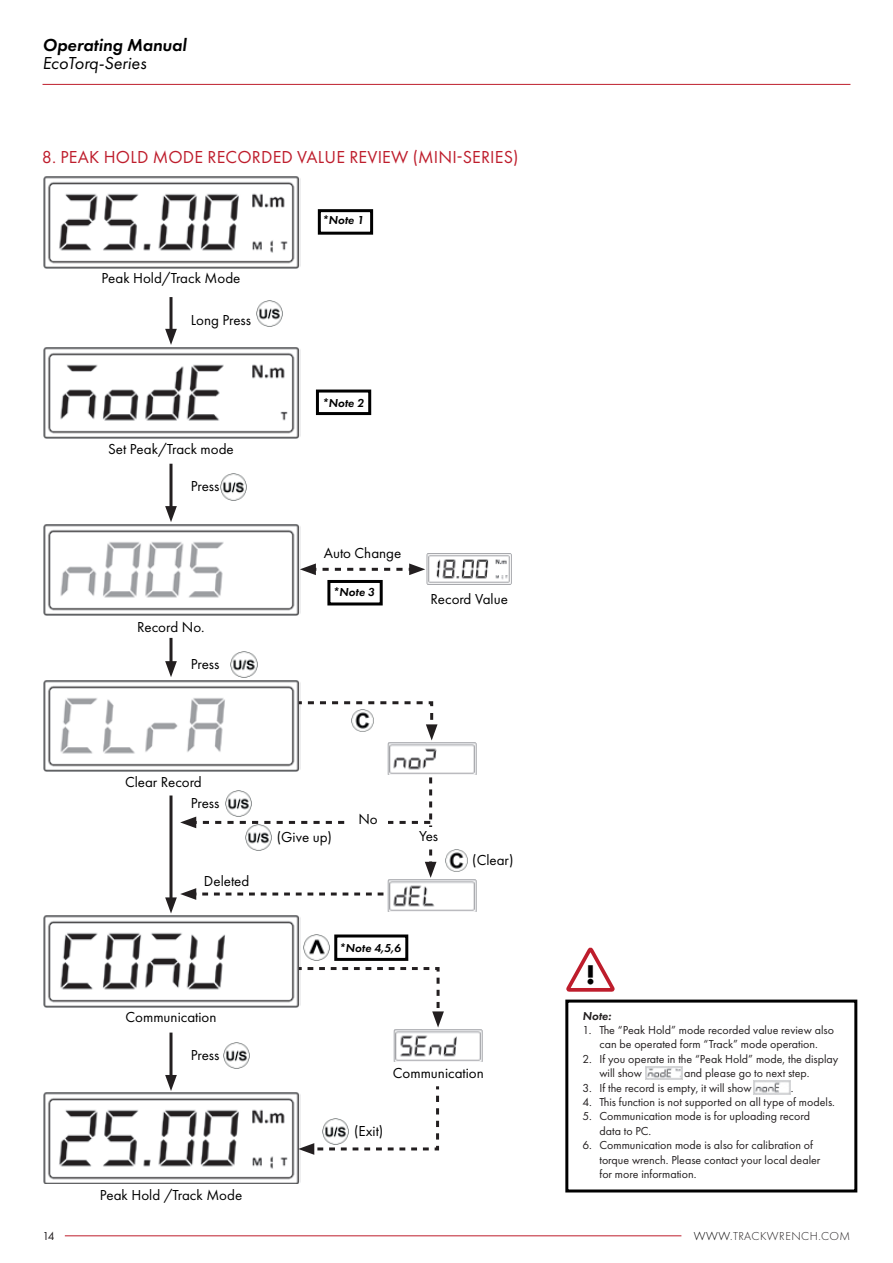
<style>
.page{position:relative;width:893px;height:1263px;background:#fff}
.page>*{position:absolute;margin:0;border:0;box-sizing:border-box;transform-origin:0 0}
.t1{font:700 28.2px "Futura PT";color:#000}
.t2{font:18px "Futura PT";letter-spacing:.01em;color:#be1d2c}
.t3{font:italic 600 18px "Futura PT";color:#000}
.t4{font:italic 18px "Futura PT";color:#000}
.t5{font:15px "Futura PT";color:#000}
.t6{font:12px/14.4px "Futura PT";color:#231f20}
.t7{font:italic 600 12px "Futura PT";color:#000}
.t8{font:300 12px "Futura PT";letter-spacing:.04em;color:#231f20}
.t9{font:italic 600 12px "Futura PT";color:#231f20}
.s1{color:#000}
</style>
<div class="page">
<img style="left:303px;top:934px;width:27px;height:27px">
<img style="left:43px;top:176px;width:257px;height:93px">
<img style="left:43px;top:347px;width:257px;height:92px">
<img style="left:43px;top:524px;width:257px;height:92px">
<img style="left:256px;top:300px;width:26px;height:27px">
<img style="left:43px;top:680px;width:257px;height:91px">
<img style="left:231px;top:651px;width:26px;height:27px">
<img style="left:43px;top:1092px;width:257px;height:92px">
<img style="left:43px;top:915px;width:257px;height:93px">
<img style="left:223px;top:1042px;width:27px;height:27px">
<hr style="left:169px;top:297px;width:3px;height:37px;background:#231f20">
<svg style="left:165px;top:329px;width:12px;height:16px"></svg>
<hr style="left:169px;top:464px;width:3px;height:48px;background:#231f20">
<svg style="left:165px;top:506px;width:12px;height:16px"></svg>
<hr style="left:169px;top:1032px;width:3px;height:49px;background:#231f20">
<svg style="left:165px;top:1075px;width:12px;height:16px"></svg>
<hr style="left:169px;top:795px;width:3px;height:108px;background:#231f20">
<img style="left:427px;top:554px;width:85px;height:31px">
<svg style="left:300px;top:563px;width:125px;height:12px"></svg>
<img style="left:220px;top:474px;width:27px;height:26px">
<img style="left:387px;top:743px;width:90px;height:32px">
<img style="left:387px;top:880px;width:90px;height:32px">
<img style="left:394px;top:1029px;width:89px;height:33px">
<svg style="left:296px;top:700px;width:142px;height:40px"></svg>
<svg style="left:180px;top:777px;width:256px;height:101px"></svg>
<svg style="left:165px;top:888px;width:218px;height:25px"></svg>
<svg style="left:296px;top:965px;width:148px;height:62px"></svg>
<div style="left:334px;top:934px;width:74px;height:27px;border:3px solid #000"></div>
<svg style="left:298px;top:1086px;width:142px;height:69px"></svg>
<img style="left:245px;top:824px;width:27px;height:26px">
<img style="left:322px;top:1118px;width:27px;height:27px">
<img style="left:352px;top:710px;width:22px;height:22px">
<div style="left:415px;top:828px;width:32px;height:19px;background:#fff"></div>
<img style="left:446px;top:850px;width:22px;height:22px">
<img style="left:645px;top:1066px;width:37px;height:14px">
<img style="left:754px;top:1080px;width:37px;height:14px">
<div style="left:318px;top:209px;width:55px;height:26px;border:3px solid #000"></div>
<div style="left:316px;top:389px;width:55px;height:26px;border:3px solid #000"></div>
<div style="left:327px;top:580px;width:56px;height:25px;border:3px solid #000"></div>
<hr style="left:65px;top:1235px;width:616px;height:1px;background:#be1d2c">
<hr style="left:43px;top:84px;width:807px;height:1px;background:#be1d2c">
<hr style="left:169px;top:638px;width:3px;height:29px;background:#231f20">
<svg style="left:165px;top:661px;width:12px;height:16px"></svg>
<div style="left:350px;top:810px;width:37px;height:20px;background:#fff"></div>
<div style="left:565px;top:999px;width:292px;height:193px;border:3px solid #000"></div>
<svg style="left:566px;top:947px;width:49px;height:45px"></svg>
<h2 class="t3" style="left:43px;top:33px;width:145px">Operating Manual</h2>
<h2 class="t4" style="left:43px;top:52px;width:105px">EcoTorq-Series</h2>
<h2 class="t2" style="left:42px;top:146px;width:478px">8. PEAK HOLD MODE RECORDED VALUE REVIEW (MINI-SERIES)</h2>
<p class="t6" style="left:43px;top:1229px;width:14px">14</p>
<p class="t5" style="left:102px;top:269px;width:140px">Peak Hold/Track Mode</p>
<p class="t5" style="left:191px;top:311px;width:62px">Long Press</p>
<p class="t5" style="left:108px;top:440px;width:127px">Set Peak/Track mode</p>
<p class="t5" style="left:191px;top:478px;width:30px">Press</p>
<p class="t5" style="left:137px;top:619px;width:69px">Record No.</p>
<p class="t5" style="left:191px;top:655px;width:30px">Press</p>
<p class="t7" style="left:322px;top:212px;width:44px">*Note 1</p>
<p class="t7" style="left:322px;top:395px;width:44px">*Note 2</p>
<p class="t5" style="left:324px;top:544px;width:79px">Auto Change</p>
<p class="t7" style="left:332px;top:584px;width:44px">*Note 3</p>
<p class="t5" style="left:431px;top:590px;width:79px">Record Value</p>
<p class="t5" style="left:125px;top:773px;width:78px">Clear Record</p>
<p class="t5" style="left:191px;top:794px;width:30px">Press</p>
<p class="t5" style="left:204px;top:872px;width:47px">Deleted</p>
<p class="t5" style="left:126px;top:1008px;width:92px">Communication</p>
<p class="t5" style="left:191px;top:1046px;width:30px">Press</p>
<p class="t5" style="left:100px;top:1186px;width:144px">Peak Hold /Track Mode</p>
<p class="t5" style="left:277px;top:828px;width:57px">(Give up)</p>
<p class="t5" style="left:358px;top:810px;width:21px">No</p>
<p class="t5" style="left:419px;top:827px;width:20px">Yes</p>
<p class="t7" style="left:339px;top:940px;width:64px">*Note 4,5,6</p>
<p class="t5" style="left:472px;top:851px;width:43px">(Clear)</p>
<p class="t5" style="left:393px;top:1064px;width:92px">Communication</p>
<p class="t5" style="left:354px;top:1122px;width:31px">(Exit)</p>
<h1 class="t1" style="left:586px;top:956px;width:11px">!</h1>
<p class="t9" style="left:582px;top:1008px;width:30px">Note:</p>
<p class="t6" style="left:582px;top:1023px;width:253px;text-align:center">1. The “Peak Hold” mode recorded value review also can be operated form “Track” mode operation.</p>
<p class="t6" style="left:599px;top:1051px;width:240px;text-indent:-17px">2. If you operate in the “Peak Hold” mode, the display will show</p>
<p class="t6" style="left:684px;top:1066px;width:127px">and please go to next step.</p>
<p class="t6" style="left:582px;top:1080px;width:171px">3. If the record is empty, it will show</p>
<p class="t6" style="left:791px;top:1080px;width:4px">.</p>
<p class="t6" style="left:582px;top:1095px;width:254px">4. This function is not supported on all type of models.</p>
<p class="t6" style="left:599px;top:1109px;width:212px;text-indent:-17px">5. Communication mode is for uploading record data to PC.</p>
<p class="t6" style="left:599px;top:1138px;width:223px;text-indent:-17px">6. Communication mode is also for calibration of torque wrench. Please contact your local dealer for more information.</p>
<p class="t8" style="left:694px;top:1229px;width:158px"><span class="s1">WWW.</span>TRACKWRENCH.COM</p>
</div>
